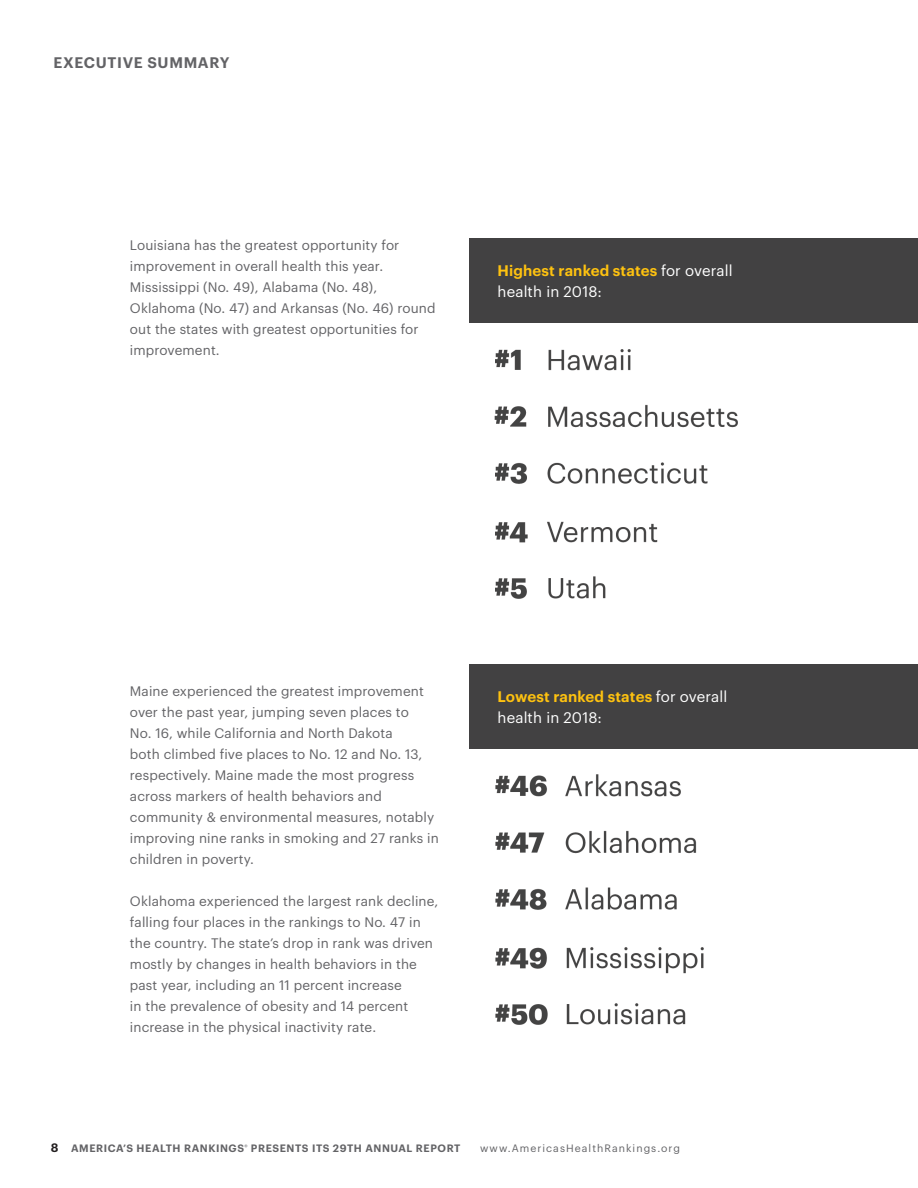
<style>
.page{position:relative;width:918px;height:1188px;background:#fff}
.page>*{position:absolute;margin:0;border:0;box-sizing:border-box;transform-origin:0 0}
.t1{font:15px/21px "Graphik";letter-spacing:.01em;color:#fff}
.t2{font:600 15px "Graphik";letter-spacing:.045em;color:#636366}
.t3{font:13.5px/21px "Graphik";letter-spacing:.01em;color:#636366}
.t4{font:600 10.5px "Graphik";letter-spacing:.055em;color:#636366}
.t5{font:10.5px "Graphik";letter-spacing:.1em;color:#636366}
.s1{font-weight:600;color:#fec210}
.s2{font-size:12px;color:#231f20}
</style>
<div class="page">
<img style="left:494px;top:349px;width:244px;height:250px">
<img style="left:495px;top:774px;width:209px;height:251px">
<div style="left:470px;top:239px;width:448px;height:84px;background:#424142"></div>
<div style="left:470px;top:664px;width:448px;height:85px;background:#424142"></div>
<p class="t2" style="left:53px;top:51px;width:177px">EXECUTIVE SUMMARY</p>
<p class="t3" style="left:130px;top:233px;width:307px">Louisiana has the greatest opportunity for improvement in overall health this year.<br>Mississippi (No. 49), Alabama (No. 48), Oklahoma (No. 47) and Arkansas (No. 46) round out the states with greatest opportunities for improvement.</p>
<p class="t1" style="left:498px;top:259px;width:237px"><span class="s1">Highest ranked states</span> for overall health in 2018:</p>
<p class="t3" style="left:130px;top:680px;width:310px">Maine experienced the greatest improvement over the past year, jumping seven places to<br>No. 16, while California and North Dakota<br>both climbed five places to No. 12 and No. 13, respectively. Maine made the most progress across markers of health behaviors and community &amp; environmental measures, notably improving nine ranks in smoking and 27 ranks in children in poverty.</p>
<p class="t3" style="left:130px;top:890px;width:310px">Oklahoma experienced the largest rank decline, falling four places in the rankings to No. 47 in the country. The state’s drop in rank was driven mostly by changes in health behaviors in the past year, including an 11 percent increase<br>in the prevalence of obesity and 14 percent increase in the physical inactivity rate.</p>
<p class="t1" style="left:498px;top:685px;width:231px"><span class="s1">Lowest ranked states</span> for overall health in 2018:</p>
<p class="t4" style="left:51px;top:1140px;width:411px"><span class="s2">8</span> AMERICA’S HEALTH RANKINGS<sup>®</sup> PRESENTS ITS 29TH ANNUAL REPORT</p>
<p class="t5" style="left:480px;top:1141px;width:201px">www.AmericasHealthRankings.org</p>
</div>
